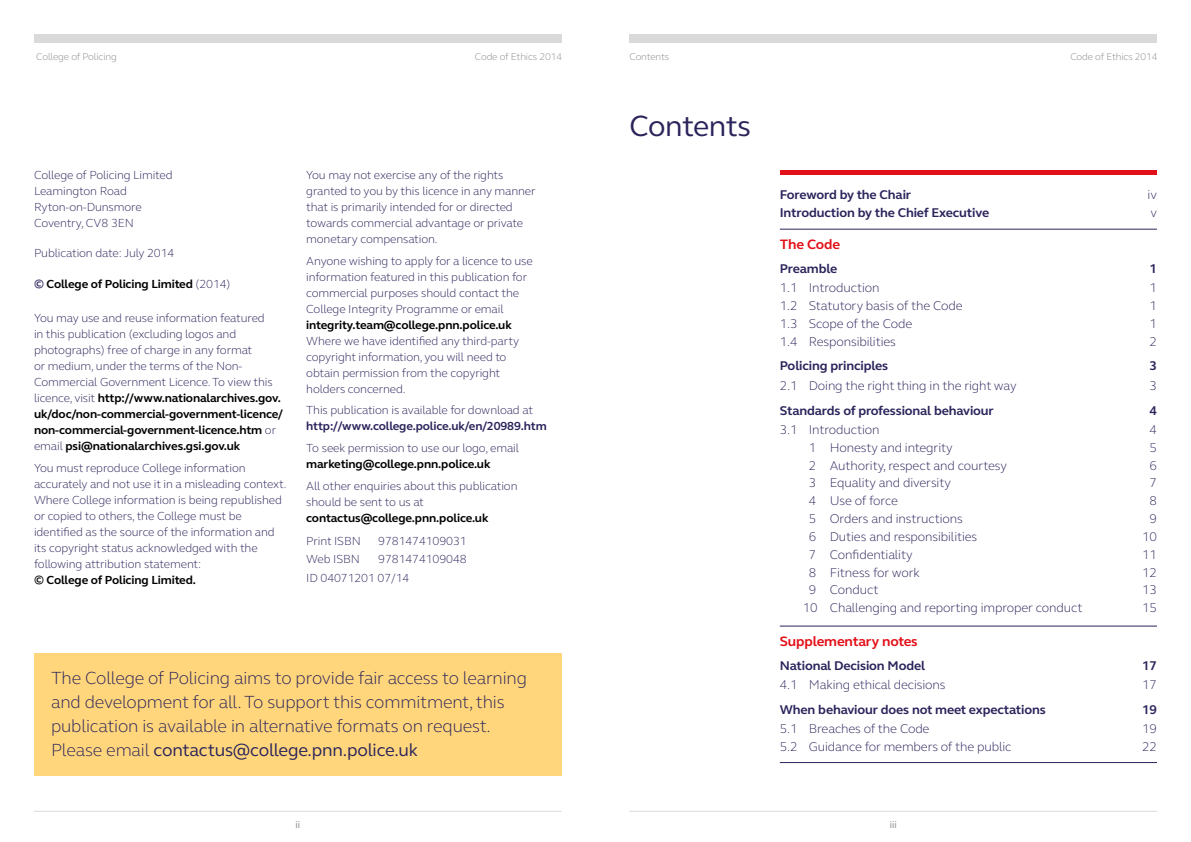
<style>
.page{position:relative;width:1191px;height:842px;background:#fff}
.page>*{position:absolute;margin:0;border:0;box-sizing:border-box;transform-origin:0 0}
.Section_Title{font:30px "FS Elliot Pro";letter-spacing:-.02em;color:#2a245b}
.Pullout_18_24_Light{font:300 18px/24px "FS Elliot Pro";letter-spacing:-.01em;color:#2a245b}
.Contents_bold{font:700 14px "FS Elliot Pro";letter-spacing:-.01em;color:#e21018}
.Contents_roman{font:300 13px "FS Elliot Pro";letter-spacing:-.01em;color:#2a245b}
.Contents_bold-2{font:700 13px "FS Elliot Pro";letter-spacing:-.01em;color:#2a245b}
.Contents_bold-3{font:300 13px "FS Elliot Pro";color:#2a245b}
.Body_copy__not_align{font:300 12px/16px "FS Elliot Pro";letter-spacing:-.01em;color:#2a245b}
.Body_copy__not_align-2{font:700 12px/16px "FS Elliot Pro";letter-spacing:-.01em;color:#2a245b}
.Body_copy__not_align-3{font:700 12px "FS Elliot Pro";letter-spacing:-.01em;color:#000}
.Page_headers{font:300 10px "FS Elliot Pro";letter-spacing:-.01em;color:#878787}
.page_numbers{font:10px "FS Elliot Pro";color:#878787}
.s1{color:#2a245b}
.s2{font-weight:300;color:#2a245b}
.s3{font-weight:700;color:#000}
.s4{font-weight:300}
.s5{font-weight:400}
</style>
<div class="page">
<hr style="left:629px;top:811px;width:528px;height:1px;background:#dadada">
<div style="left:629px;top:34px;width:528px;height:9px;background:#dadada"></div>
<hr style="left:34px;top:811px;width:527px;height:1px;background:#dadada">
<div style="left:34px;top:34px;width:527px;height:9px;background:#dadada"></div>
<hr style="left:780px;top:229px;width:377px;height:1px;background:#2a245b">
<hr style="left:780px;top:626px;width:377px;height:1px;background:#2a245b">
<hr style="left:780px;top:762px;width:377px;height:1px;background:#2a245b">
<div style="left:780px;top:170px;width:376px;height:5px;background:#e21018"></div>
<div style="left:34px;top:653px;width:527px;height:123px;background:#ffd67b"></div>
<p class="Page_headers" style="left:36px;top:50px;width:82px">College of Policing</p>
<p class="Page_headers" style="left:475px;top:50px;width:89px">Code of Ethics 2014</p>
<p class="Body_copy__not_align" style="left:34px;top:167px;width:140px">College of Policing Limited<br>Leamington Road<br>Ryton-on-Dunsmore<br>Coventry, CV8 3EN</p>
<p class="Body_copy__not_align" style="left:34px;top:245px;width:142px">Publication date: July 2014</p>
<p class="Body_copy__not_align-3" style="left:34px;top:275px;width:198px"><span class="s1">©</span> College of Policing Limited <span class="s2">(2014)</span></p>
<p class="Body_copy__not_align" style="left:34px;top:310px;width:250px">You may use and reuse information featured<br>in this publication (excluding logos and photographs) free of charge in any format<br>or medium, under the terms of the Non-Commercial Government Licence. To view this licence, visit <span class="s3">http://www.nationalarchives.gov. uk/doc/non-commercial-government-licence/ non-commercial-government-licence.htm</span> or email <span class="s3">psi@nationalarchives.gsi.gov.uk</span></p>
<p class="Body_copy__not_align" style="left:34px;top:459px;width:254px">You must reproduce College information accurately and not use it in a misleading context.<br>Where College information is being republished or copied to others, the College must be identified as the source of the information and its copyright status acknowledged with the following attribution statement:<br><span class="s3">© College of Policing Limited.</span></p>
<p class="Body_copy__not_align" style="left:306px;top:167px;width:231px">You may not exercise any of the rights granted to you by this licence in any manner that is primarily intended for or directed towards commercial advantage or private monetary compensation.</p>
<p class="Body_copy__not_align" style="left:306px;top:252px;width:228px">Anyone wishing to apply for a licence to use information featured in this publication for commercial purposes should contact the College Integrity Programme or email <span class="s3">integrity.team@college.pnn.police.uk </span>Where we have identified any third-party copyright information, you will need to obtain permission from the copyright holders concerned.</p>
<p class="Body_copy__not_align-2" style="left:306px;top:402px;width:242px"><span class="s4">This publication is available for download at </span>http://www.college.police.uk/en/20989.htm</p>
<p class="Body_copy__not_align" style="left:306px;top:440px;width:214px">To seek permission to use our logo, email <span class="s3">marketing@college.pnn.police.uk</span></p>
<p class="Body_copy__not_align" style="left:306px;top:477px;width:213px">All other enquiries about this publication should be sent to us at <span class="s3">contactus@college.pnn.police.uk</span></p>
<p class="Body_copy__not_align" style="left:306px;top:533px;width:56px">Print ISBN</p>
<p class="Body_copy__not_align" style="left:378px;top:533px;width:90px">9781474109031</p>
<p class="Body_copy__not_align" style="left:306px;top:551px;width:55px">Web ISBN</p>
<p class="Body_copy__not_align" style="left:306px;top:550px;width:162px;line-height:18px;text-indent:72px">9781474109048<br>ID 04071201 07/14</p>
<p class="Pullout_18_24_Light" style="left:51px;top:665px;width:477px">The College of Policing aims to provide fair access to learning and development for all. To support this commitment, this publication is available in alternative formats on request.<br>Please email <span class="s5">contactus@college.pnn.police.uk</span></p>
<p class="Page_headers" style="left:629px;top:50px;width:41px">Contents</p>
<p class="Page_headers" style="left:1070px;top:50px;width:89px">Code of Ethics 2014</p>
<p class="Section_Title" style="left:629px;top:106px;width:123px">Contents</p>
<p class="Contents_bold-2" style="left:780px;top:186px;width:133px">Foreword by the Chair</p>
<p class="Contents_bold-3" style="left:1147px;top:186px;width:11px">iv</p>
<p class="Contents_bold-2" style="left:780px;top:204px;width:211px">Introduction by the Chief Executive</p>
<p class="Contents_bold-3" style="left:1150px;top:204px;width:8px">v</p>
<p class="Contents_bold" style="left:780px;top:235px;width:62px">The Code</p>
<p class="Contents_bold-2" style="left:780px;top:260px;width:59px">Preamble</p>
<p class="Contents_bold-2" style="left:1149px;top:260px;width:9px">1</p>
<p class="Contents_roman" style="left:780px;top:279px;width:101px">1.1 Introduction</p>
<p class="Contents_roman" style="left:1149px;top:279px;width:9px">1</p>
<p class="Contents_roman" style="left:780px;top:297px;width:184px">1.2 Statutory basis of the Code</p>
<p class="Contents_roman" style="left:1149px;top:297px;width:9px">1</p>
<p class="Contents_roman" style="left:780px;top:315px;width:134px">1.3 Scope of the Code</p>
<p class="Contents_roman" style="left:1149px;top:315px;width:9px">1</p>
<p class="Contents_roman" style="left:780px;top:332px;width:118px">1.4 Responsibilities</p>
<p class="Contents_roman" style="left:1149px;top:332px;width:9px">2</p>
<p class="Contents_bold-2" style="left:780px;top:357px;width:110px">Policing principles</p>
<p class="Contents_bold-2" style="left:1149px;top:357px;width:9px">3</p>
<p class="Contents_roman" style="left:780px;top:377px;width:238px">2.1 Doing the right thing in the right way</p>
<p class="Contents_roman" style="left:1149px;top:377px;width:9px">3</p>
<p class="Contents_bold-2" style="left:780px;top:401px;width:215px">Standards of professional behaviour</p>
<p class="Contents_bold-2" style="left:1149px;top:401px;width:9px">4</p>
<p class="Contents_roman" style="left:780px;top:421px;width:101px">3.1 Introduction</p>
<p class="Contents_roman" style="left:1149px;top:421px;width:9px">4</p>
<p class="Contents_roman" style="left:809px;top:439px;width:145px">1 Honesty and integrity</p>
<p class="Contents_roman" style="left:1149px;top:439px;width:9px">5</p>
<p class="Contents_roman" style="left:809px;top:456px;width:200px">2 Authority, respect and courtesy</p>
<p class="Contents_roman" style="left:1149px;top:456px;width:9px">6</p>
<p class="Contents_roman" style="left:809px;top:474px;width:144px">3 Equality and diversity</p>
<p class="Contents_roman" style="left:1149px;top:474px;width:9px">7</p>
<p class="Contents_roman" style="left:809px;top:492px;width:91px">4 Use of force</p>
<p class="Contents_roman" style="left:1149px;top:492px;width:9px">8</p>
<p class="Contents_roman" style="left:809px;top:510px;width:155px">5 Orders and instructions</p>
<p class="Contents_roman" style="left:1149px;top:510px;width:9px">9</p>
<p class="Contents_roman" style="left:809px;top:528px;width:170px">6 Duties and responsibilities</p>
<p class="Contents_roman" style="left:1142px;top:528px;width:16px">10</p>
<p class="Contents_roman" style="left:809px;top:546px;width:105px">7 Confidentiality</p>
<p class="Contents_roman" style="left:1142px;top:546px;width:16px">11</p>
<p class="Contents_roman" style="left:809px;top:563px;width:113px">8 Fitness for work</p>
<p class="Contents_roman" style="left:1142px;top:563px;width:16px">12</p>
<p class="Contents_roman" style="left:809px;top:581px;width:71px">9 Conduct</p>
<p class="Contents_roman" style="left:1142px;top:581px;width:16px">13</p>
<p class="Contents_roman" style="left:803px;top:599px;width:281px">10 Challenging and reporting improper conduct</p>
<p class="Contents_roman" style="left:1142px;top:599px;width:16px">15</p>
<p class="Contents_bold" style="left:780px;top:632px;width:139px">Supplementary notes</p>
<p class="Contents_bold-2" style="left:780px;top:657px;width:147px">National Decision Model</p>
<p class="Contents_bold-2" style="left:1142px;top:657px;width:16px">17</p>
<p class="Contents_roman" style="left:780px;top:676px;width:167px">4.1 Making ethical decisions</p>
<p class="Contents_roman" style="left:1142px;top:676px;width:16px">17</p>
<p class="Contents_bold-2" style="left:780px;top:701px;width:267px">When behaviour does not meet expectations</p>
<p class="Contents_bold-2" style="left:1142px;top:701px;width:16px">19</p>
<p class="Contents_roman" style="left:780px;top:720px;width:151px">5.1 Breaches of the Code</p>
<p class="Contents_roman" style="left:1142px;top:720px;width:16px">19</p>
<p class="Contents_roman" style="left:780px;top:738px;width:233px">5.2 Guidance for members of the public</p>
<p class="Contents_roman" style="left:1142px;top:738px;width:16px">22</p>
<p class="page_numbers" style="left:295px;top:818px;width:6px">ii</p>
<p class="page_numbers" style="left:889px;top:818px;width:9px">iii</p>
</div>
